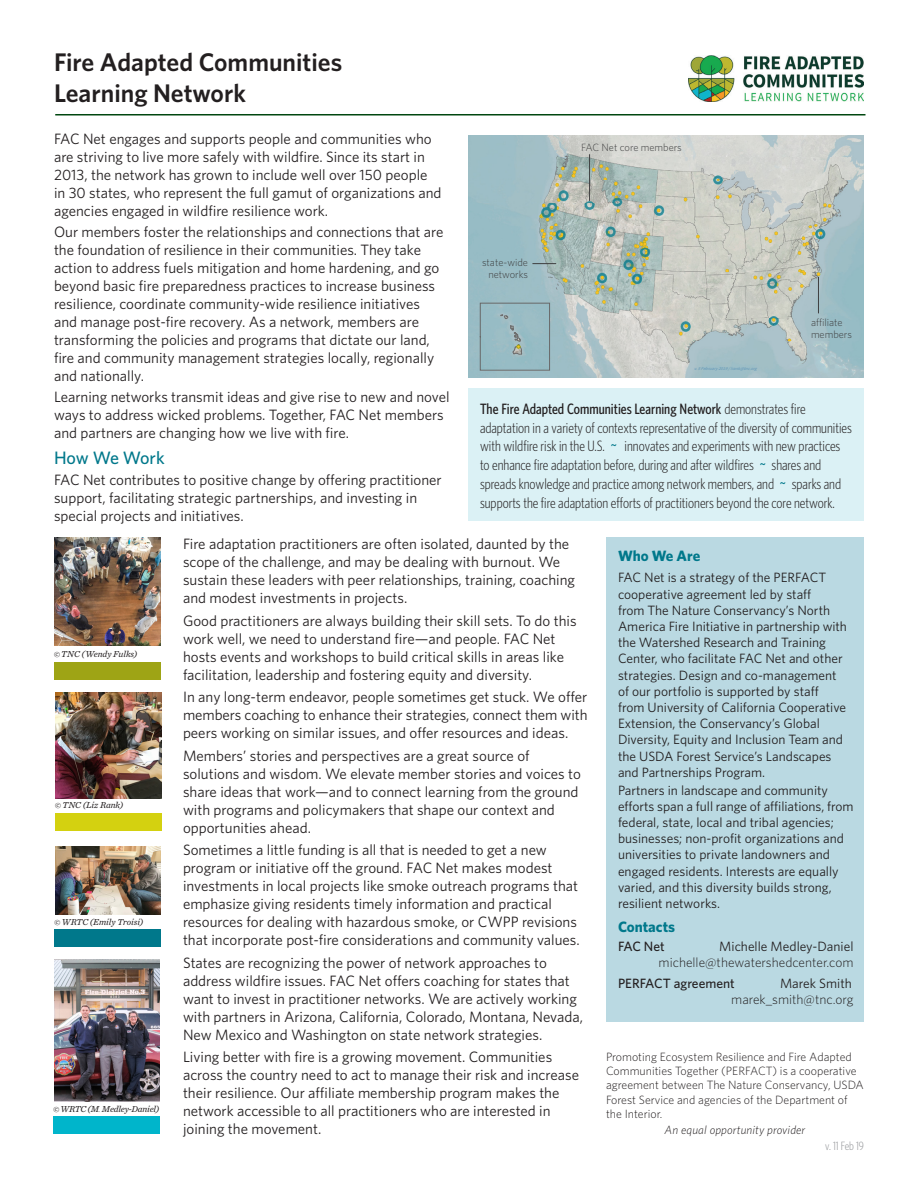
<style>
.page{position:relative;width:918px;height:1188px;background:#fff}
.page>*{position:absolute;margin:0;border:0;box-sizing:border-box;transform-origin:0 0}
.t1{font:600 25.5px/30.6px "Whitney";color:#231f20}
.t2{font:500 18px "Whitney";letter-spacing:-.005em;color:#00788b}
.t3{font:15px/18px "Whitney";color:#231f20}
.t4{font:300 15px/18.8px "Whitney Condensed";color:#231f20}
.t5{font:700 15px "Whitney";color:#00788b}
.t6{font:13.5px/16.2px "Whitney";color:#231f20}
.t7{font:300 13.5px "Whitney";color:#231f20}
.t8{font:500 13.5px "Whitney";color:#231f20}
.t9{font:300 12px/14.4px "Whitney";color:#231f20}
.t10{font:italic 300 12px "Whitney";letter-spacing:.01em;color:#231f20}
.t11{font:300 12px "Whitney Condensed";color:#939598}
.t12{font:300 10.5px/12px "Whitney";color:#3e3e3f}
.t13{font:italic 9px "Chronicle Text G2";color:#231f20}
.t14{font:italic 4.35px "Source Sans Pro";letter-spacing:-.005em;color:#5e94b6}
.s1{font-weight:500}
.s2{font-size:21px;color:#00788b}
.s3{font-style:normal;font-size:7.5px}
.s4{font-size:6px}
</style>
<div class="page">
<img style="left:689px;top:56px;width:175px;height:45px">
<img style="left:468px;top:135px;width:396px;height:243px">
<svg style="left:480px;top:303px;width:70px;height:68px"></svg>
<hr style="left:55px;top:114px;width:810px;height:1px;background:#004710">
<img style="left:54px;top:537px;width:106px;height:108px">
<img style="left:55px;top:693px;width:107px;height:105px">
<img style="left:55px;top:846px;width:105px;height:68px">
<div style="left:54px;top:662px;width:106px;height:18px;background:#9ea415"></div>
<div style="left:55px;top:813px;width:107px;height:18px;background:#d4d110"></div>
<div style="left:55px;top:929px;width:106px;height:18px;background:#00788b"></div>
<div style="left:606px;top:537px;width:258px;height:485px;background:#bad9e2"></div>
<div style="left:468px;top:388px;width:396px;height:133px;background:#dbf1f5"></div>
<hr style="left:589px;top:154px;width:1px;height:47px;background:#3e3e3f">
<img style="left:55px;top:959px;width:105px;height:142px">
<div style="left:53px;top:1117px;width:107px;height:17px;background:#00b5cb"></div>
<svg style="left:532px;top:263px;width:24px;height:1px"></svg>
<hr style="left:818px;top:277px;width:1px;height:36px;background:#3e3e3f">
<p class="t1" style="left:54px;top:47px;width:290px">Fire Adapted Communities<br>Learning Network</p>
<p class="t3" style="left:54px;top:130px;width:389px">FAC Net engages and supports people and communities who are striving to live more safely with wildfire. Since its start in 2013, the network has grown to include well over 150 people in 30 states, who represent the full gamut of organizations and agencies engaged in wildfire resilience work.</p>
<p class="t3" style="left:54px;top:223px;width:391px">Our members foster the relationships and connections that are the foundation of resilience in their communities. They take action to address fuels mitigation and home hardening, and go beyond basic fire preparedness practices to increase business resilience, coordinate community-wide resilience initiatives and manage post-fire recovery. As a network, members are transforming the policies and programs that dictate our land, fire and community management strategies locally, regionally and nationally.</p>
<p class="t3" style="left:54px;top:388px;width:397px">Learning networks transmit ideas and give rise to new and novel ways to address wicked problems. Together, FAC Net members and partners are changing how we live with fire.</p>
<p class="t2" style="left:54px;top:446px;width:112px">How We Work</p>
<p class="t3" style="left:54px;top:471px;width:389px">FAC Net contributes to positive change by offering practitioner support, facilitating strategic partnerships, and investing in special projects and initiatives.</p>
<p class="t12" style="left:482px;top:256px;width:47px;text-align:right">state-wide networks</p>
<p class="t12" style="left:581px;top:141px;width:102px">FAC Net core members</p>
<p class="t14" style="left:694px;top:365px;width:65px">v. 5 February 2019 / lrank@tnc.org</p>
<p class="t12" style="left:811px;top:316px;width:42px">affiliate members</p>
<p class="t4" style="left:480px;top:399px;width:373px"><span class="s1">The Fire Adapted Communities Learning Network</span> demonstrates fire adaptation in a variety of contexts representative of the diversity of communities with wildfire risk in the U.S. <span class="s2">~</span> innovates and experiments with new practices to enhance fire adaptation before, during and after wildfires <span class="s2">~</span> shares and spreads knowledge and practice among network members, and <span class="s2">~</span> sparks and supports the fire adaptation efforts of practitioners beyond the core network.</p>
<p class="t13" style="left:54px;top:647px;width:85px"><span class="s3">©</span> TNC (Wendy Fulks)</p>
<p class="t13" style="left:55px;top:799px;width:70px"><span class="s3">©</span> TNC (Liz Rank)</p>
<p class="t13" style="left:55px;top:915px;width:90px"><span class="s3">©</span> WRTC (Emily Troisi)</p>
<p class="t13" style="left:53px;top:1102px;width:107px"><span class="s3">©</span> WRTC(M<span class="s4">.</span> Medley-Daniel)</p>
<p class="t3" style="left:183px;top:535px;width:394px">Fire adaptation practitioners are often isolated, daunted by the scope of the challenge, and may be dealing with burnout. We sustain these leaders with peer relationships, training, coaching and modest investments in projects.</p>
<p class="t3" style="left:183px;top:611px;width:395px">Good practitioners are always building their skill sets. To do this work well, we need to understand fire—and people. FAC Net hosts events and workshops to build critical skills in areas like facilitation, leadership and fostering equity and diversity.</p>
<p class="t3" style="left:183px;top:688px;width:406px;text-align:justify">In any long-term endeavor, people sometimes get stuck. We offer members coaching to enhance their strategies, connect them with peers working on similar issues, and offer resources and ideas.</p>
<p class="t3" style="left:183px;top:746px;width:399px">Members’ stories and perspectives are a great source of solutions and wisdom. We elevate member stories and voices to share ideas that work—and to connect learning from the ground with programs and policymakers that shape our context and opportunities ahead.</p>
<p class="t3" style="left:183px;top:841px;width:398px">Sometimes a little funding is all that is needed to get a new program or initiative off the ground. FAC Net makes modest investments in local projects like smoke outreach programs that emphasize giving residents timely information and practical resources for dealing with hazardous smoke, or CWPP revisions that incorporate post-fire considerations and community values.</p>
<p class="t3" style="left:183px;top:953px;width:402px">States are recognizing the power of network approaches to address wildfire issues. FAC Net offers coaching for states that want to invest in practitioner networks. We are actively working with partners in Arizona, California, Colorado, Montana, Nevada, New Mexico and Washington on state network strategies.</p>
<p class="t3" style="left:183px;top:1048px;width:398px">Living better with fire is a growing movement. Communities across the country need to act to manage their risk and increase their resilience. Our affiliate membership program makes the network accessible to all practitioners who are interested in joining the movement.</p>
<p class="t5" style="left:618px;top:546px;width:84px">Who We Are</p>
<p class="t6" style="left:618px;top:569px;width:231px">FAC Net is a strategy of the PERFACT cooperative agreement led by staff<br>from The Nature Conservancy’s North America Fire Initiative in partnership with the Watershed Research and Training Center, who facilitate FAC Net and other strategies. Design and co-management of our portfolio is supported by staff from University of California Cooperative Extension, the Conservancy’s Global Diversity, Equity and Inclusion Team and the USDA Forest Service’s Landscapes and Partnerships Program.</p>
<p class="t6" style="left:618px;top:781px;width:237px">Partners in landscape and community efforts span a full range of affiliations, from federal, state, local and tribal agencies; businesses; non-profit organizations and universities to private landowners and engaged residents. Interests are equally varied, and this diversity builds strong, resilient networks.</p>
<p class="t5" style="left:618px;top:917px;width:59px">Contacts</p>
<p class="t8" style="left:618px;top:938px;width:48px">FAC Net</p>
<p class="t6" style="left:719px;top:938px;width:136px">Michelle Medley-Daniel</p>
<p class="t7" style="left:659px;top:954px;width:196px">michelle@thewatershedcenter.com</p>
<p class="t8" style="left:618px;top:974px;width:118px">PERFACT agreement</p>
<p class="t6" style="left:780px;top:975px;width:73px">Marek Smith</p>
<p class="t7" style="left:731px;top:991px;width:124px">marek_smith@tnc.org</p>
<p class="t9" style="left:606px;top:1049px;width:259px">Promoting Ecosystem Resilience and Fire Adapted Communities Together (PERFACT) is a cooperative agreement between The Nature Conservancy, USDA Forest Service and agencies of the Department of the Interior.</p>
<p class="t10" style="left:665px;top:1122px;width:142px">An equal opportunity provider</p>
<p class="t11" style="left:825px;top:1139px;width:40px">v. 11 Feb 19</p>
</div>
